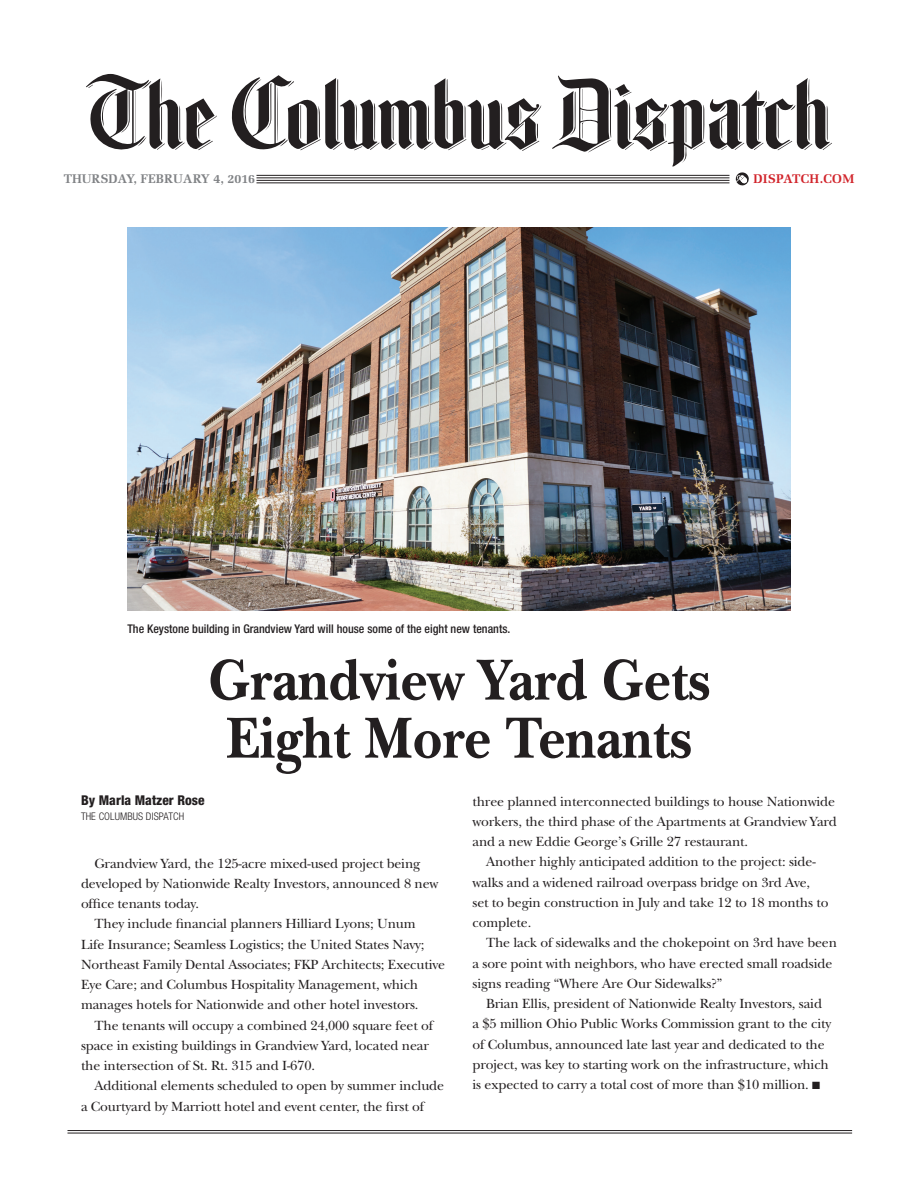
<style>
.page{position:relative;width:918px;height:1188px;background:#fff}
.page>*{position:absolute;margin:0;border:0;box-sizing:border-box;transform-origin:0 0}
.t1{font:700 60.45px/58.1px "New Baskerville";color:#231f20;text-align:center;scale:.9 1}
.text{font:13.8px/20.2px "New Baskerville";letter-spacing:-.01em;color:#231f20}
.author{font:800 condensed 13.5px "Helvetica Neue LT Std";color:#231f20}
.date{font:700 12.6px "Melior";color:#808285}
.t2{font:700 12.6px "Melior";letter-spacing:.03em;color:#d1232a}
.t3{font:500 condensed 12px "Helvetica Neue LT Std";color:#231f20}
.paper{font:300 condensed 10.5px "Helvetica Neue LT Std";letter-spacing:.01em;color:#231f20}
</style>
<div class="page">
<img style="left:127px;top:228px;width:664px;height:382px">
<hr style="left:68px;top:1130px;width:784px;height:1px;background:#231f20">
<hr style="left:256px;top:180px;width:473px;height:1px;background:#231f20">
<hr style="left:256px;top:178px;width:473px;height:1px;background:#231f20">
<hr style="left:256px;top:175px;width:473px;height:1px;background:#231f20">
<hr style="left:256px;top:183px;width:473px;height:1px;background:#231f20">
<hr style="left:68px;top:1133px;width:784px;height:1px;background:#231f20">
<svg style="left:231px;top:75px;width:310px;height:76px"></svg>
<svg style="left:552px;top:75px;width:278px;height:111px"></svg>
<svg style="left:86px;top:74px;width:131px;height:77px"></svg>
<p class="date" style="left:64px;top:171px;width:193px">THURSDAY, FEBRUARY 4, 2016</p>
<p class="t2" style="left:753px;top:171px;width:102px">DISPATCH.COM</p>
<p class="t3" style="left:127px;top:621px;width:384px">The Keystone building in Grandview Yard will house some of the eight new tenants.</p>
<p class="t1" style="left:208px;top:651px;width:560px">Grandview Yard Gets<br>Eight More Tenants</p>
<p class="author" style="left:81px;top:792px;width:125px">By Marla Matzer Rose</p>
<p class="paper" style="left:81px;top:811px;width:105px">THE COLUMBUS DISPATCH</p>
<p class="text" style="left:81px;top:853px;width:359px;text-indent:14px">Grandview Yard, the 125-acre mixed-used project being developed by Nationwide Realty Investors, announced 8 new office tenants today.</p>
<p class="text" style="left:81px;top:914px;width:366px;text-indent:14px">They include financial planners Hilliard Lyons; Unum<br>Life Insurance; Seamless Logistics; the United States Navy; Northeast Family Dental Associates; FKP Architects; Executive Eye Care; and Columbus Hospitality Management, which manages hotels for Nationwide and other hotel investors.</p>
<p class="text" style="left:81px;top:1015px;width:354px;text-indent:14px">The tenants will occupy a combined 24,000 square feet of space in existing buildings in Grandview Yard, located near the intersection of St. Rt. 315 and I-670.</p>
<p class="text" style="left:81px;top:1076px;width:365px;text-indent:14px">Additional elements scheduled to open by summer include a Courtyard by Marriott hotel and event center, the first of</p>
<p class="text" style="left:472px;top:791px;width:366px">three planned interconnected buildings to house Nationwide workers, the third phase of the Apartments at Grandview Yard and a new Eddie George’s Grille 27 restaurant.</p>
<p class="text" style="left:472px;top:852px;width:358px;text-indent:14px">Another highly anticipated addition to the project: side&shy;walks and a widened railroad overpass bridge on 3rd Ave, set to begin construction in July and take 12 to 18 months to complete.</p>
<p class="text" style="left:472px;top:933px;width:366px;text-indent:14px">The lack of sidewalks and the chokepoint on 3rd have been a sore point with neighbors, who have erected small roadside signs reading “Where Are Our Sidewalks?”</p>
<p class="text" style="left:472px;top:994px;width:360px;text-indent:14px">Brian Ellis, president of Nationwide Realty Investors, said a $5 million Ohio Public Works Commission grant to the city of Columbus, announced late last year and dedicated to the project, was key to starting work on the infrastructure, which is expected to carry a total cost of more than $10 million. ■</p>
</div>
